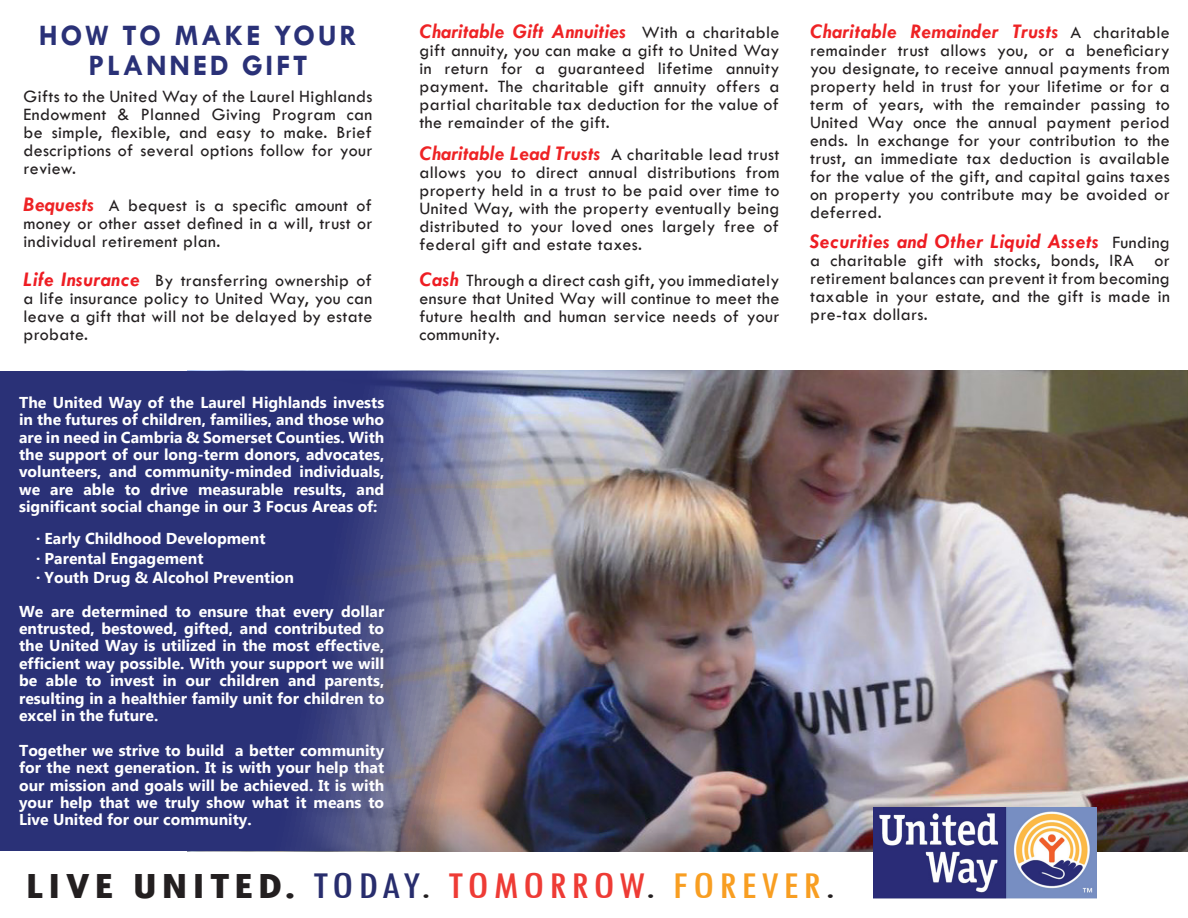
<style>
.page{position:relative;width:1188px;height:918px;background:#fff}
.page>*{position:absolute;margin:0;border:0;box-sizing:border-box;transform-origin:0 0}
.t1{font:700 condensed 39.3px "Tw Cen";letter-spacing:.09em;color:#231f20;scale:1.23 1}
.t2{font:700 30px/30px "Tw Cen";letter-spacing:.09em;color:#2a3177;text-align:center}
.t3{font:italic 700 21px "Tw Cen";letter-spacing:.01em;color:#ee2325}
.t4{font:italic 700 21px "Tw Cen";letter-spacing:.02em;color:#ee1d23}
.t5{font:18px/18px "Tw Cen";letter-spacing:.02em;color:#231f20;text-align:justify}
.t6{font:700 15.75px/17.4px "Myanmar Text";color:#fff;text-align:justify}
.s1{font-weight:700;font-style:italic;font-size:21px;color:#ee2325}
.s2{font-weight:700;font-style:italic;font-size:21px;color:#ee1d23}
.s3{font-weight:400;font-style:normal;font-size:18px;color:#231f20}
.s4{font-weight:400;color:#282d6d}
.s5{font-weight:400}
.s6{font-weight:400;color:#ee3b35}
.s7{font-weight:400;color:#f89e22}
</style>
<div class="page">
<img style="left:873px;top:851px;width:224px;height:47px">
<img style="left:1px;top:372px;width:1187px;height:479px">
<p class="t2" style="left:39px;top:19px;width:320px">HOW TO MAKE YOUR<br>PLANNED GIFT</p>
<p class="t5" style="left:24px;top:87px;width:350px">Gifts to the United Way of the Laurel Highlands Endowment &amp; Planned Giving Program can be simple, flexible, and easy to make. Brief descriptions of several options follow for your review.</p>
<p class="t5" style="left:24px;top:196px;width:350px"><span class="s1">Bequests</span> A bequest is a specific amount of money or other asset defined in a will, trust or individual retirement plan.</p>
<p class="t5" style="left:24px;top:271px;width:350px"><span class="s2">Life Insurance</span> By transferring ownership of a life insurance policy to United Way, you can leave a gift that will not be delayed by estate probate.</p>
<p class="t6" style="left:19px;top:394px;width:367px">The United Way of the Laurel Highlands invests in the futures of children, families, and those who are in need in Cambria &amp; Somerset Counties. With the support of our long-term donors, advocates, volunteers, and community-minded individuals, we are able to drive measurable results, and significant social change in our 3 Focus Areas of:</p>
<p class="t6" style="left:36px;top:530px;width:231px">· Early Childhood Development</p>
<p class="t6" style="left:36px;top:550px;width:169px">· Parental Engagement</p>
<p class="t6" style="left:36px;top:569px;width:259px">· Youth Drug &amp; Alcohol Prevention</p>
<p class="t6" style="left:19px;top:602px;width:367px">We are determined to ensure that every dollar entrusted, bestowed, gifted, and contributed to the United Way is utilized in the most effective, efficient way possible. With your support we will be able to invest in our children and parents, resulting in a healthier family unit for children to excel in the future.</p>
<p class="t6" style="left:19px;top:742px;width:367px">Together we strive to build a better community for the next generation. It is with your help that our mission and goals will be achieved. It is with your help that we truly show what it means to Live United for our community.</p>
<p class="t3" style="left:420px;top:19px;width:361px">Charitable Gift Annuities <span class="s3">With a charitable</span></p>
<p class="t5" style="left:420px;top:42px;width:361px">gift annuity, you can make a gift to United Way in return for a guaranteed lifetime annuity payment. The charitable gift annuity offers a partial charitable tax deduction for the value of the remainder of the gift.</p>
<p class="t3" style="left:420px;top:140px;width:361px">Charitable Lead Trusts <span class="s3">A charitable lead trust</span></p>
<p class="t5" style="left:420px;top:163px;width:361px">allows you to direct annual distributions from property held in a trust to be paid over time to United Way, with the property eventually being distributed to your loved ones largely free of federal gift and estate taxes.</p>
<p class="t5" style="left:420px;top:271px;width:361px"><span class="s2">Cash</span> Through a direct cash gift, you immediately ensure that United Way will continue to meet the future health and human service needs of your community.</p>
<p class="t3" style="left:810px;top:19px;width:361px">Charitable Remainder Trusts <span class="s3">A charitable</span></p>
<p class="t5" style="left:810px;top:42px;width:361px">remainder trust allows you, or a beneficiary you designate, to receive annual payments from property held in trust for your lifetime or for a term of years, with the remainder passing to United Way once the annual payment period ends. In exchange for your contribution to the trust, an immediate tax deduction is available for the value of the gift, and capital gains taxes on property you contribute may be avoided or deferred.</p>
<p class="t4" style="left:810px;top:229px;width:361px">Securities and Other Liquid Assets <span class="s3">Funding</span></p>
<p class="t5" style="left:810px;top:251px;width:361px">a charitable gift with stocks, bonds, IRA or retirement balances can prevent it from becoming taxable in your estate, and the gift is made in pre-tax dollars.</p>
<p class="t1" style="left:25px;top:862px;width:659px">LIVE UNITED. <span class="s4">TODAY</span><span class="s5">.</span> <span class="s6">TOMORROW</span><span class="s5">.</span> <span class="s7">FOREVER</span><span class="s5">.</span></p>
</div>
